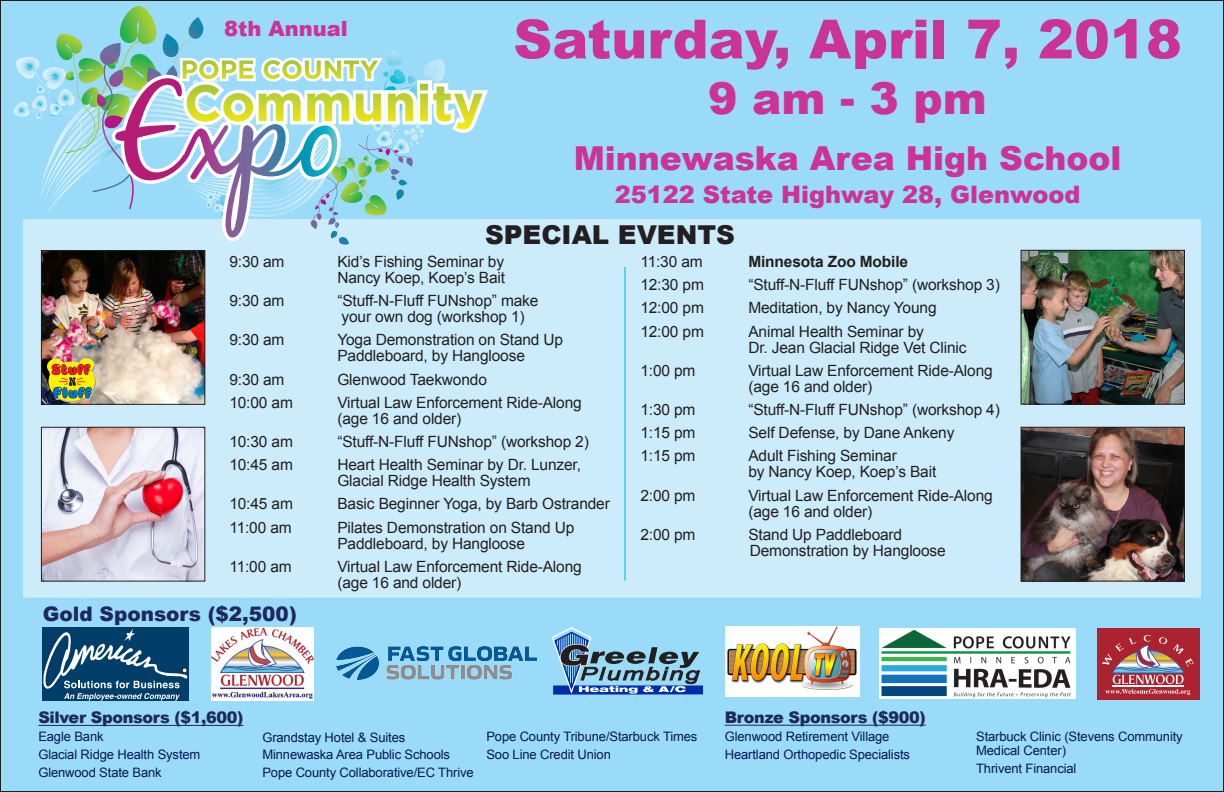
<style>
.page{position:relative;width:1224px;height:792px;background:#fff}
.page>*{position:absolute;margin:0;border:0;box-sizing:border-box;transform-origin:0 0}
.t1{font:900 54px "Arial";color:#c39}
.t2{font:900 44px "Arial";color:#c39}
.t3{font:900 33px "Arial";color:#c39}
.t4{font:900 26px "Arial";color:#231f20}
.t5{font:900 24px "Arial";color:#c39}
.t6{font:900 21px "Arial";color:#c39}
.t7{font:900 20px "Arial";color:#1e2860}
.t8{font:900 16px "Arial";letter-spacing:-.02em;color:#1e2860}
.t9{font:15.5px/16px "Arial";letter-spacing:-.01em;color:#231f20}
.t10{font:700 15.5px "Arial";letter-spacing:-.01em;color:#231f20}
.t11{font:13px/18px "Arial";letter-spacing:-.01em;color:#091855}
</style>
<div class="page">
<div style="left:2px;top:2px;width:1220px;height:788px;background:#99dbf8"></div>
<hr style="left:725px;top:725px;width:201px;height:1px;background:#1e2860">
<hr style="left:38px;top:725px;width:205px;height:1px;background:#1e2860">
<div style="left:23px;top:219px;width:1178px;height:379px;background:#ccecfb;border:1px solid #ccecfb"></div>
<hr style="left:624px;top:267px;width:2px;height:314px;background:#00aeef">
<img style="left:44px;top:137px;width:64px;height:82px">
<img style="left:116px;top:6px;width:45px;height:31px">
<img style="left:66px;top:41px;width:27px;height:112px">
<img style="left:53px;top:34px;width:29px;height:28px">
<img style="left:72px;top:54px;width:21px;height:90px">
<img style="left:15px;top:57px;width:25px;height:22px">
<img style="left:41px;top:67px;width:25px;height:3px">
<img style="left:35px;top:70px;width:47px;height:67px">
<img style="left:13px;top:102px;width:18px;height:15px">
<img style="left:31px;top:95px;width:17px;height:13px">
<img style="left:48px;top:104px;width:14px;height:4px">
<img style="left:27px;top:108px;width:53px;height:15px">
<img style="left:93px;top:37px;width:100px;height:155px">
<img style="left:162px;top:33px;width:17px;height:25px">
<img style="left:147px;top:67px;width:17px;height:4px">
<img style="left:165px;top:65px;width:13px;height:6px">
<img style="left:101px;top:58px;width:34px;height:151px">
<img style="left:108px;top:69px;width:17px;height:2px">
<img style="left:99px;top:43px;width:23px;height:22px">
<img style="left:104px;top:115px;width:4px;height:14px">
<svg style="left:97px;top:94px;width:9px;height:13px"></svg>
<img style="left:385px;top:50px;width:19px;height:2px">
<svg style="left:108px;top:71px;width:70px;height:150px"></svg>
<img style="left:115px;top:78px;width:63px;height:143px">
<svg style="left:178px;top:52px;width:315px;height:193px"></svg>
<svg style="left:186px;top:17px;width:19px;height:22px"></svg>
<div style="left:42px;top:628px;width:147px;height:73px;background:#003e69"></div>
<svg style="left:43px;top:629px;width:144px;height:72px"></svg>
<img style="left:880px;top:628px;width:195px;height:70px">
<img style="left:337px;top:647px;width:200px;height:32px">
<svg style="left:552px;top:627px;width:151px;height:68px;background:#74a2c6"></svg>
<div style="left:1097px;top:628px;width:102px;height:72px;background:#ac222f"></div>
<svg style="left:1102px;top:635px;width:92px;height:60px"></svg>
<div style="left:212px;top:627px;width:102px;height:7px;background:#fff"></div>
<img style="left:212px;top:628px;width:102px;height:72px">
<img style="left:725px;top:626px;width:134px;height:70px">
<img style="left:43px;top:429px;width:160px;height:151px">
<div style="left:41px;top:427px;width:164px;height:155px;border:1px solid #231f20"></div>
<img style="left:1023px;top:252px;width:160px;height:151px">
<div style="left:1021px;top:250px;width:164px;height:155px;border:1px solid #231f20"></div>
<img style="left:1023px;top:429px;width:160px;height:151px">
<div style="left:1021px;top:427px;width:164px;height:155px;border:1px solid #231f20"></div>
<img style="left:43px;top:252px;width:160px;height:151px">
<div style="left:41px;top:250px;width:164px;height:155px;border:1px solid #231f20"></div>
<img style="left:46px;top:358px;width:51px;height:45px">
<p class="t6" style="left:224px;top:13px;width:125px">8th Annual</p>
<p class="t1" style="left:513px;top:0;width:670px">Saturday, April 7, 2018</p>
<p class="t2" style="left:708px;top:67px;width:280px">9 am - 3 pm</p>
<p class="t3" style="left:574px;top:135px;width:549px">Minnewaska Area High School</p>
<p class="t5" style="left:615px;top:177px;width:467px">25122 State Highway 28, Glenwood</p>
<p class="t4" style="left:485px;top:216px;width:251px">SPECIAL EVENTS</p>
<p class="t9" style="left:229px;top:254px;width:57px">9:30 am</p>
<p class="t9" style="left:337px;top:254px;width:169px">Kid’s Fishing Seminar by<br>Nancy Koep, Koep’s Bait</p>
<p class="t9" style="left:229px;top:293px;width:57px">9:30 am</p>
<p class="t9" style="left:337px;top:293px;width:203px">“Stuff-N-Fluff FUNshop” make your own dog (workshop 1)</p>
<p class="t9" style="left:229px;top:332px;width:57px">9:30 am</p>
<p class="t9" style="left:337px;top:332px;width:227px">Yoga Demonstration on Stand Up<br>Paddleboard, by Hangloose</p>
<p class="t9" style="left:229px;top:371px;width:57px">9:30 am</p>
<p class="t9" style="left:337px;top:371px;width:151px">Glenwood Taekwondo</p>
<p class="t9" style="left:229px;top:394px;width:65px">10:00 am</p>
<p class="t9" style="left:337px;top:394px;width:246px">Virtual Law Enforcement Ride-Along (age 16 and older)</p>
<p class="t9" style="left:229px;top:434px;width:65px">10:30 am</p>
<p class="t9" style="left:337px;top:434px;width:253px">“Stuff-N-Fluff FUNshop” (workshop 2)</p>
<p class="t9" style="left:229px;top:457px;width:65px">10:45 am</p>
<p class="t9" style="left:337px;top:457px;width:245px">Heart Health Seminar by Dr. Lunzer,<br>Glacial Ridge Health System</p>
<p class="t9" style="left:229px;top:496px;width:65px">10:45 am</p>
<p class="t9" style="left:337px;top:496px;width:274px">Basic Beginner Yoga, by Barb Ostrander</p>
<p class="t9" style="left:229px;top:519px;width:64px">11:00 am</p>
<p class="t9" style="left:337px;top:519px;width:239px">Pilates Demonstration on Stand Up<br>Paddleboard, by Hangloose</p>
<p class="t9" style="left:229px;top:558px;width:64px">11:00 am</p>
<p class="t9" style="left:337px;top:558px;width:246px">Virtual Law Enforcement Ride-Along (age 16 and older)</p>
<p class="t7" style="left:43px;top:599px;width:255px">Gold Sponsors ($2,500)</p>
<p class="t9" style="left:640px;top:254px;width:64px">11:30 am</p>
<p class="t10" style="left:748px;top:251px;width:161px">Minnesota Zoo Mobile</p>
<p class="t9" style="left:640px;top:277px;width:65px">12:30 pm</p>
<p class="t9" style="left:748px;top:277px;width:253px">“Stuff-N-Fluff FUNshop” (workshop 3)</p>
<p class="t9" style="left:640px;top:300px;width:65px">12:00 pm</p>
<p class="t9" style="left:748px;top:300px;width:190px">Meditation, by Nancy Young</p>
<p class="t9" style="left:640px;top:323px;width:65px">12:00 pm</p>
<p class="t9" style="left:748px;top:323px;width:220px">Animal Health Seminar by<br>Dr. Jean Glacial Ridge Vet Clinic</p>
<p class="t9" style="left:640px;top:362px;width:57px">1:00 pm</p>
<p class="t9" style="left:748px;top:362px;width:246px">Virtual Law Enforcement Ride-Along (age 16 and older)</p>
<p class="t9" style="left:640px;top:402px;width:57px">1:30 pm</p>
<p class="t9" style="left:748px;top:402px;width:253px">“Stuff-N-Fluff FUNshop” (workshop 4)</p>
<p class="t9" style="left:640px;top:425px;width:57px">1:15 pm</p>
<p class="t9" style="left:748px;top:425px;width:208px">Self Defense, by Dane Ankeny</p>
<p class="t9" style="left:640px;top:448px;width:57px">1:15 pm</p>
<p class="t9" style="left:748px;top:448px;width:189px">Adult Fishing Seminar<br>by Nancy Koep, Koep’s Bait</p>
<p class="t9" style="left:640px;top:487px;width:57px">2:00 pm</p>
<p class="t9" style="left:748px;top:487px;width:246px">Virtual Law Enforcement Ride-Along (age 16 and older)</p>
<p class="t9" style="left:640px;top:526px;width:57px">2:00 pm</p>
<p class="t9" style="left:748px;top:526px;width:199px">Stand Up Paddleboard<br>Demonstration by Hangloose</p>
<p class="t8" style="left:38px;top:706px;width:207px">Silver Sponsors ($1,600)</p>
<p class="t11" style="left:38px;top:728px;width:67px">Eagle Bank</p>
<p class="t11" style="left:38px;top:746px;width:164px">Glacial Ridge Health System</p>
<p class="t11" style="left:38px;top:764px;width:125px">Glenwood State Bank</p>
<p class="t11" style="left:262px;top:729px;width:189px;line-height:17px">Grandstay Hotel &amp; Suites<br>Minnewaska Area Public Schools</p>
<p class="t11" style="left:262px;top:763px;width:213px">Pope County Collaborative/EC Thrive</p>
<p class="t11" style="left:486px;top:727px;width:213px">Pope County Tribune/Starbuck Times</p>
<p class="t11" style="left:486px;top:745px;width:126px">Soo Line Credit Union</p>
<p class="t8" style="left:725px;top:706px;width:202px">Bronze Sponsors ($900)</p>
<p class="t11" style="left:725px;top:728px;width:187px">Glenwood Retirement Village<br>Heartland Orthopedic Specialists</p>
<p class="t11" style="left:976px;top:730px;width:208px;line-height:14px">Starbuck Clinic (Stevens Community<br>Medical Center)</p>
<p class="t11" style="left:976px;top:760px;width:102px">Thrivent Financial</p>
</div>
